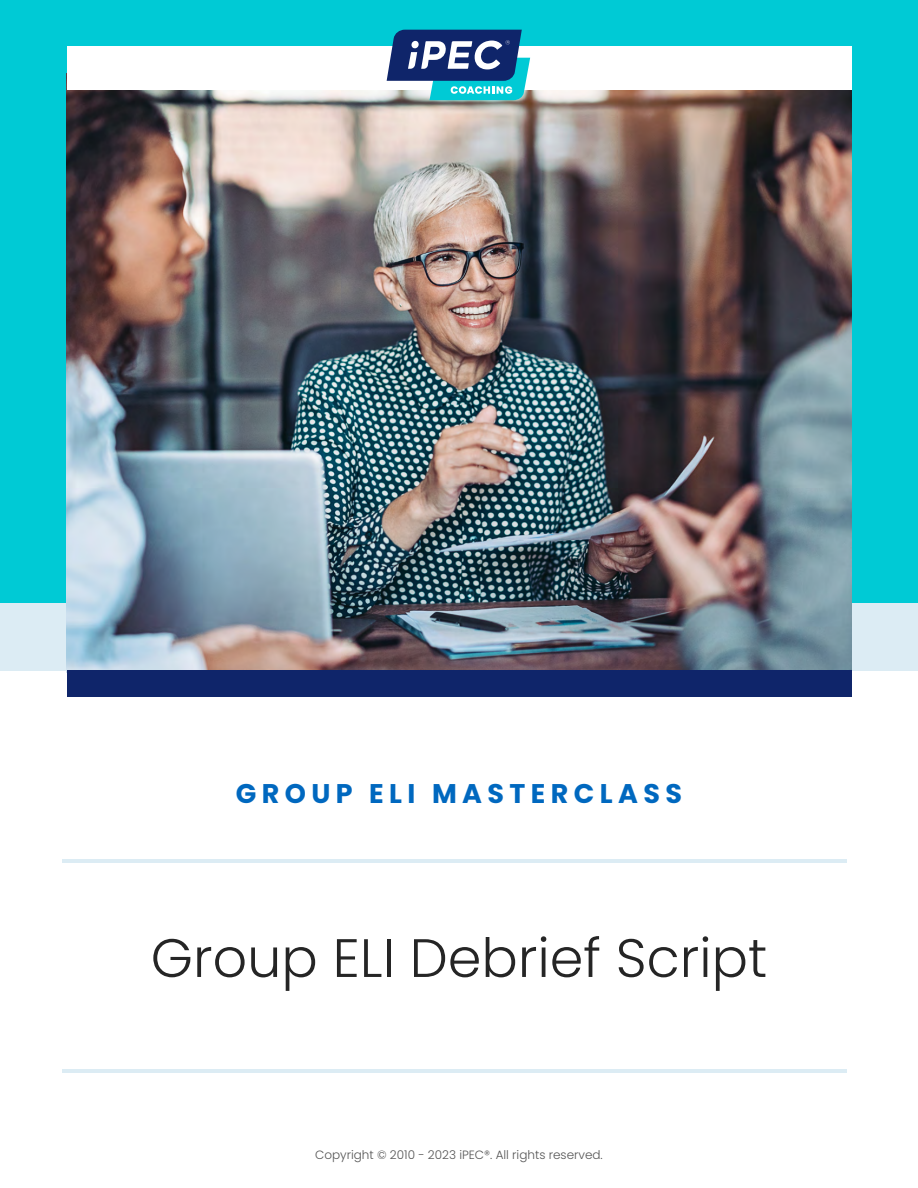
<style>
.page{position:relative;width:918px;height:1188px;background:#fff}
.page>*{position:absolute;margin:0;border:0;box-sizing:border-box;transform-origin:0 0}
.t1{font:300 54px "Poppins";color:#252525}
.t2{font:700 27px "Poppins";letter-spacing:.2em;color:#0068bf}
.t3{font:300 12px "Poppins";color:#545454}
</style>
<div class="page">
<div style="left:0;top:0;width:918px;height:603px;background:#00cad5"></div>
<div style="left:0;top:603px;width:918px;height:67px;background:#dcecf4"></div>
<hr style="left:62px;top:859px;width:784px;height:4px;background:#dcecf4">
<hr style="left:62px;top:1069px;width:784px;height:4px;background:#dcecf4">
<img style="left:67px;top:90px;width:784px;height:580px">
<div style="left:67px;top:670px;width:784px;height:27px;background:#0f256a"></div>
<div style="left:67px;top:46px;width:784px;height:44px;background:#fff"></div>
<svg style="left:387px;top:30px;width:143px;height:70px"></svg>
<h2 class="t2" style="left:236px;top:778px;width:448px">GROUP ELI MASTERCLASS</h2>
<h1 class="t1" style="left:151px;top:927px;width:618px">Group ELI Debrief Script</h1>
<p class="t3" style="left:315px;top:1148px;width:289px">Copyright © 2010 - 2023 iPEC®. All rights reserved.</p>
</div>
